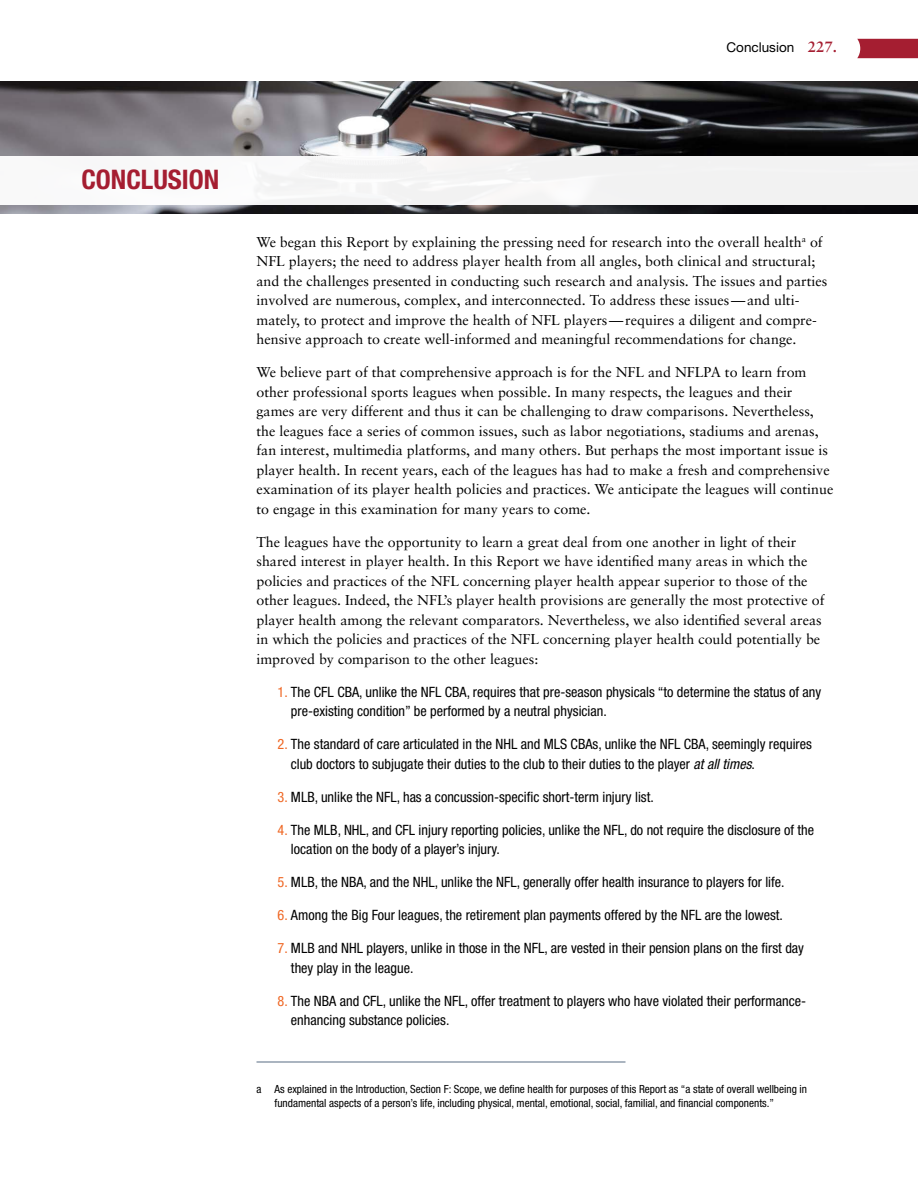
<style>
.page{position:relative;width:918px;height:1188px;background:#fff}
.page>*{position:absolute;margin:0;border:0;box-sizing:border-box;transform-origin:0 0}
.t1{font:700 condensed 27px "Helvetica Neue LT Std";color:#a51e31}
.t2{font:14.25px/19.5px "Sabon";color:#000}
.t3{font:condensed 14.25px/19.5px "Helvetica Neue LT Std";color:#000}
.t4{font:13.5px "Helvetica Neue LT Std";color:#000}
.t5{font:condensed 11.25px/13.5px "Helvetica Neue LT Std";color:#000}
.s1{font-family:"Sabon";font-weight:700;font-size:15px;color:#a51e31}
.s2{color:#ef6724}
.s3{font-style:italic}
</style>
<div class="page">
<svg style="left:857px;top:39px;width:61px;height:19px"></svg>
<hr style="left:256px;top:1061px;width:370px;height:2px;background:#8f9dac">
<img style="left:0;top:81px;width:918px;height:132px">
<div style="left:0;top:157px;width:918px;height:48px;background:#f4f4f4"></div>
<p class="t4" style="left:727px;top:39px;width:112px">Conclusion <span class="s1">227.</span></p>
<h1 class="t1" style="left:81px;top:163px;width:140px">CONCLUSION</h1>
<p class="t2" style="left:256px;top:232px;width:572px">We began this Report by explaining the pressing need for research into the overall health<sup>a</sup> of NFL players; the need to address player health from all angles, both clinical and structural; and the challenges presented in conducting such research and analysis. The issues and parties involved are numerous, complex, and interconnected. To address these issues— and ulti&shy;mately, to protect and improve the health of NFL players— requires a diligent and compre&shy;hensive approach to create well-informed and meaningful recommendations for change.</p>
<p class="t2" style="left:256px;top:362px;width:578px">We believe part of that comprehensive approach is for the NFL and NFLPA to learn from other professional sports leagues when possible. In many respects, the leagues and their games are very different and thus it can be challenging to draw comparisons. Nevertheless, the leagues face a series of common issues, such as labor negotiations, stadiums and arenas, fan interest, multimedia platforms, and many others. But perhaps the most important issue is player health. In recent years, each of the leagues has had to make a fresh and comprehensive examination of its player health policies and practices. We anticipate the leagues will continue to engage in this examination for many years to come.</p>
<p class="t2" style="left:256px;top:532px;width:569px">The leagues have the opportunity to learn a great deal from one another in light of their shared interest in player health. In this Report we have identified many areas in which the policies and practices of the NFL concerning player health appear superior to those of the other leagues. Indeed, the NFL’s player health provisions are generally the most protective of player health among the relevant comparators. Nevertheless, we also identified several areas in which the policies and practices of the NFL concerning player health could potentially be improved by comparison to the other leagues:</p>
<p class="t3" style="left:291px;top:682px;width:532px;text-indent:-13px"><span class="s2">1.</span> The CFL CBA, unlike the NFL CBA, requires that pre-season physicals “to determine the status of any pre-existing condition” be performed by a neutral physician.</p>
<p class="t3" style="left:291px;top:734px;width:522px;text-indent:-13px"><span class="s2">2.</span> The standard of care articulated in the NHL and MLS CBAs, unlike the NFL CBA, seemingly requires club doctors to subjugate their duties to the club to their duties to the player <span class="s3">at all times</span>.</p>
<p class="t3" style="left:277px;top:787px;width:378px"><span class="s2">3.</span> MLB, unlike the NFL, has a concussion-specific short-term injury list.</p>
<p class="t3" style="left:291px;top:820px;width:525px;text-indent:-13px"><span class="s2">4.</span> The MLB, NHL, and CFL injury reporting policies, unlike the NFL, do not require the disclosure of the location on the body of a player’s injury.</p>
<p class="t3" style="left:277px;top:872px;width:509px"><span class="s2">5.</span> MLB, the NBA, and the NHL, unlike the NFL, generally offer health insurance to players for life.</p>
<p class="t3" style="left:277px;top:905px;width:507px"><span class="s2">6.</span> Among the Big Four leagues, the retirement plan payments offered by the NFL are the lowest.</p>
<p class="t3" style="left:291px;top:938px;width:515px;text-indent:-13px"><span class="s2">7.</span> MLB and NHL players, unlike in those in the NFL, are vested in their pension plans on the first day they play in the league.</p>
<p class="t3" style="left:291px;top:991px;width:517px;text-indent:-13px"><span class="s2">8.</span> The NBA and CFL, unlike the NFL, offer treatment to players who have violated their performance&shy;enhancing substance policies.</p>
<p class="t5" style="left:274px;top:1083px;width:534px;text-indent:-18px">a As explained in the Introduction, Section F: Scope, we define health for purposes of this Report as “a state of overall wellbeing in fundamental aspects of a person’s life, including physical, mental, emotional, social, familial, and financial components.”</p>
</div>
